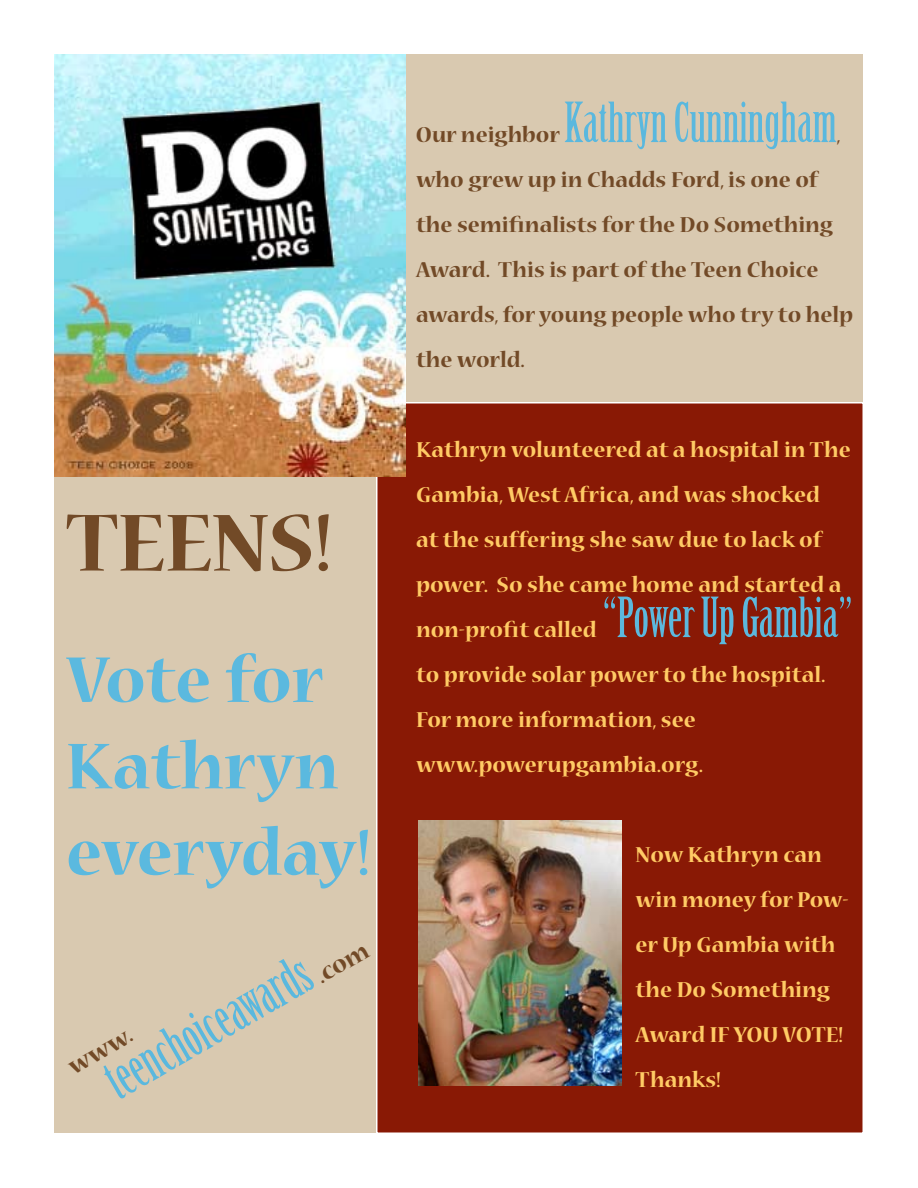
<style>
.page{position:relative;width:918px;height:1188px;background:#fff}
.page>*{position:absolute;margin:0;border:0;box-sizing:border-box;transform-origin:0 0}
.t1{font:700 90px "Nueva Std";color:#724a27}
.t2{font:700 72px/86.4px "Nueva Std";color:#5bb9df}
.t3{font:54px "Birch Std";color:#5ab8de}
.t4{font:54px "Birch Std";color:#5cb8dd}
.t5{font:700 27px "Nueva Std";color:#724a27}
.t6{font:700 24px/45px "Nueva Std";color:#ffcb65}
.t7{font:700 24px/45px "Nueva Std";color:#724a27}
.s1{font-family:"Nueva Std";font-weight:700;font-size:27px;color:#724a27}
</style>
<div class="page">
<div style="left:55px;top:55px;width:808px;height:1078px;background:#d9c9b0"></div>
<div style="left:377px;top:403px;width:486px;height:730px;background:#891905"></div>
<img style="left:54px;top:54px;width:352px;height:422px">
<img style="left:418px;top:820px;width:203px;height:265px">
<h1 class="t1" style="left:66px;top:502px;width:268px">TEENS!</h1>
<h2 class="t2" style="left:66px;top:640px;width:306px">Vote for<br>Kathryn everyday!</h2>
<h3 class="t3" style="left:94px;top:1057px;width:293px;rotate:-30deg">teenchoiceawards <span class="s1">.com</span></h3>
<p class="t5" style="left:63px;top:1057px;width:72px;rotate:-30deg">www.</p>
<h3 class="t3" style="left:564px;top:92px;width:274px">Kathryn Cunningham</h3>
<p class="t7" style="left:416px;top:113px;width:145px">Our neighbor</p>
<p class="t7" style="left:837px;top:113px;width:6px">,</p>
<p class="t7" style="left:416px;top:158px;width:439px">who grew up in Chadds Ford, is one of the semifinalists for the Do Something<br>Award. This is part of the Teen Choice awards, for young people who try to help the world.</p>
<p class="t6" style="left:416px;top:428px;width:436px">Kathryn volunteered at a hospital in The Gambia, West Africa, and was shocked<br>at the suffering she saw due to lack of power. So she came home and started a non-profit called</p>
<h3 class="t4" style="left:603px;top:587px;width:251px">“Power Up Gambia”</h3>
<p class="t6" style="left:416px;top:653px;width:411px">to provide solar power to the hospital.<br>For more information, see www.powerupgambia.org.</p>
<p class="t6" style="left:636px;top:833px;width:215px">Now Kathryn can win money for Pow&shy;er Up Gambia with the Do Something<br>Award IF YOU VOTE!<br>Thanks!</p>
</div>
